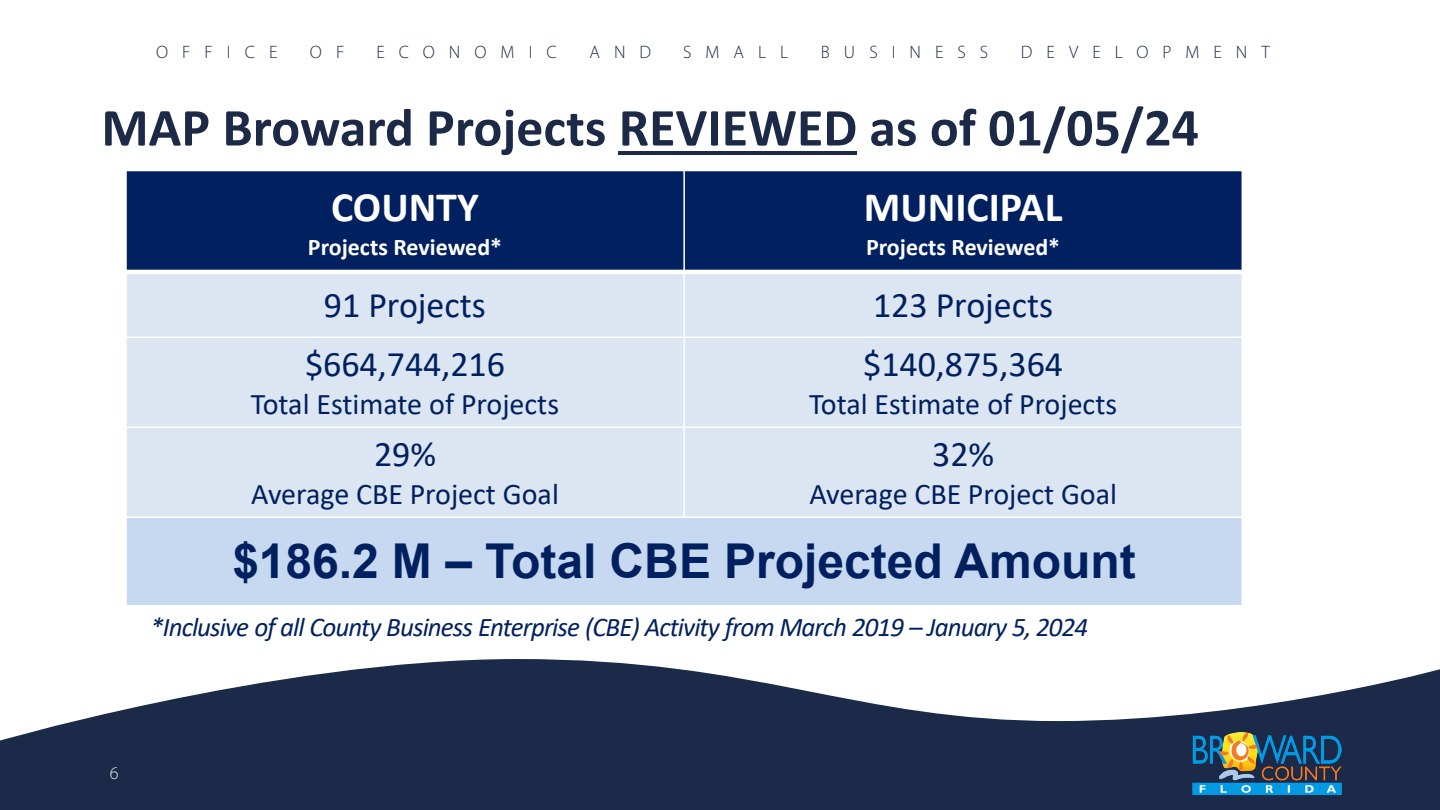
<style>
.page{position:relative;width:1440px;height:810px;background:#fff}
.page>*{position:absolute;margin:0;border:0;box-sizing:border-box;transform-origin:0 0}
.t1{font:700 54px "Calibri";color:#1c2a48}
.t2{font:700 48px "Arial";color:#002060}
.t3{font:700 42px "Calibri";color:#fff}
.t4{font:36px "Calibri";color:#002060}
.t5{font:30px "Calibri";color:#002060}
.t6{font:italic 27px "Calibri";letter-spacing:-.035em;color:#002060}
.t7{font:700 24px "Calibri";color:#fff}
.t8{font:300 18px "Myriad Pro";letter-spacing:.78em;color:#1c2a48}
.t9{font:300 18px "Myriad Pro";color:#efeff0}
</style>
<div class="page">
<svg style="left:0;top:659px;width:1440px;height:151px;fill:#1b2a48"></svg>
<img style="left:1192px;top:732px;width:149px;height:62px">
<hr style="left:619px;top:152px;width:238px;height:3px;background:#1c2a48">
<div style="left:126px;top:171px;width:558px;height:101px;background:#002060"></div>
<div style="left:684px;top:171px;width:558px;height:101px;background:#002060"></div>
<div style="left:126px;top:272px;width:558px;height:65px;background:#dce6f2"></div>
<div style="left:684px;top:272px;width:558px;height:65px;background:#dce6f2"></div>
<div style="left:126px;top:337px;width:558px;height:90px;background:#dce6f2"></div>
<div style="left:684px;top:337px;width:558px;height:90px;background:#dce6f2"></div>
<div style="left:126px;top:427px;width:558px;height:90px;background:#dce6f2"></div>
<div style="left:684px;top:427px;width:558px;height:90px;background:#dce6f2"></div>
<div style="left:126px;top:517px;width:1116px;height:89px;background:#c6d9f1"></div>
<hr style="left:683px;top:170px;width:2px;height:348px;background:#fff">
<hr style="left:125px;top:270px;width:1118px;height:4px;background:#fff">
<hr style="left:125px;top:337px;width:1118px;height:1px;background:#fff">
<hr style="left:125px;top:427px;width:1118px;height:1px;background:#fff">
<hr style="left:125px;top:517px;width:1118px;height:1px;background:#fff">
<hr style="left:125px;top:170px;width:2px;height:436px;background:#fff">
<hr style="left:1241px;top:170px;width:2px;height:436px;background:#fff">
<hr style="left:125px;top:605px;width:1118px;height:1px;background:#fff">
<p class="t8" style="left:156px;top:41px;width:123px">OFFICE</p>
<p class="t8" style="left:310px;top:41px;width:36px">O F</p>
<p class="t8" style="left:376px;top:41px;width:182px">ECONOMIC</p>
<p class="t8" style="left:589px;top:41px;width:63px">AND</p>
<p class="t8" style="left:683px;top:41px;width:107px">SMALL</p>
<p class="t8" style="left:821px;top:41px;width:169px">BUSINESS</p>
<p class="t8" style="left:1021px;top:41px;width:251px">DEVELOPMENT</p>
<p class="t1" style="left:101px;top:89px;width:1099px">MAP Broward Projects REVIEWED as of 01/05/24</p>
<p class="t3" style="left:331px;top:177px;width:149px">COUNTY</p>
<p class="t7" style="left:308px;top:230px;width:196px">Projects Reviewed*</p>
<p class="t3" style="left:864px;top:177px;width:200px">MUNICIPAL</p>
<p class="t7" style="left:866px;top:230px;width:196px">Projects Reviewed*</p>
<p class="t4" style="left:324px;top:280px;width:164px">91 Projects</p>
<p class="t4" style="left:873px;top:280px;width:182px">123 Projects</p>
<p class="t4" style="left:305px;top:339px;width:201px">$664,744,216</p>
<p class="t5" style="left:251px;top:383px;width:310px">Total Estimate of Projects</p>
<p class="t4" style="left:863px;top:339px;width:201px">$140,875,364</p>
<p class="t5" style="left:809px;top:383px;width:310px">Total Estimate of Projects</p>
<p class="t4" style="left:932px;top:429px;width:64px">32%</p>
<p class="t5" style="left:809px;top:473px;width:309px">Average CBE Project Goal</p>
<p class="t2" style="left:232px;top:527px;width:905px">$186.2 M – Total CBE Projected Amount</p>
<p class="t6" style="left:150px;top:609px;width:939px">*Inclusive of all County Business Enterprise (CBE) Activity from March 2019 – January 5, 2024</p>
<p class="t4" style="left:374px;top:429px;width:64px">29%</p>
<p class="t5" style="left:251px;top:473px;width:309px">Average CBE Project Goal</p>
<p class="t9" style="left:110px;top:762px;width:10px">6</p>
</div>
